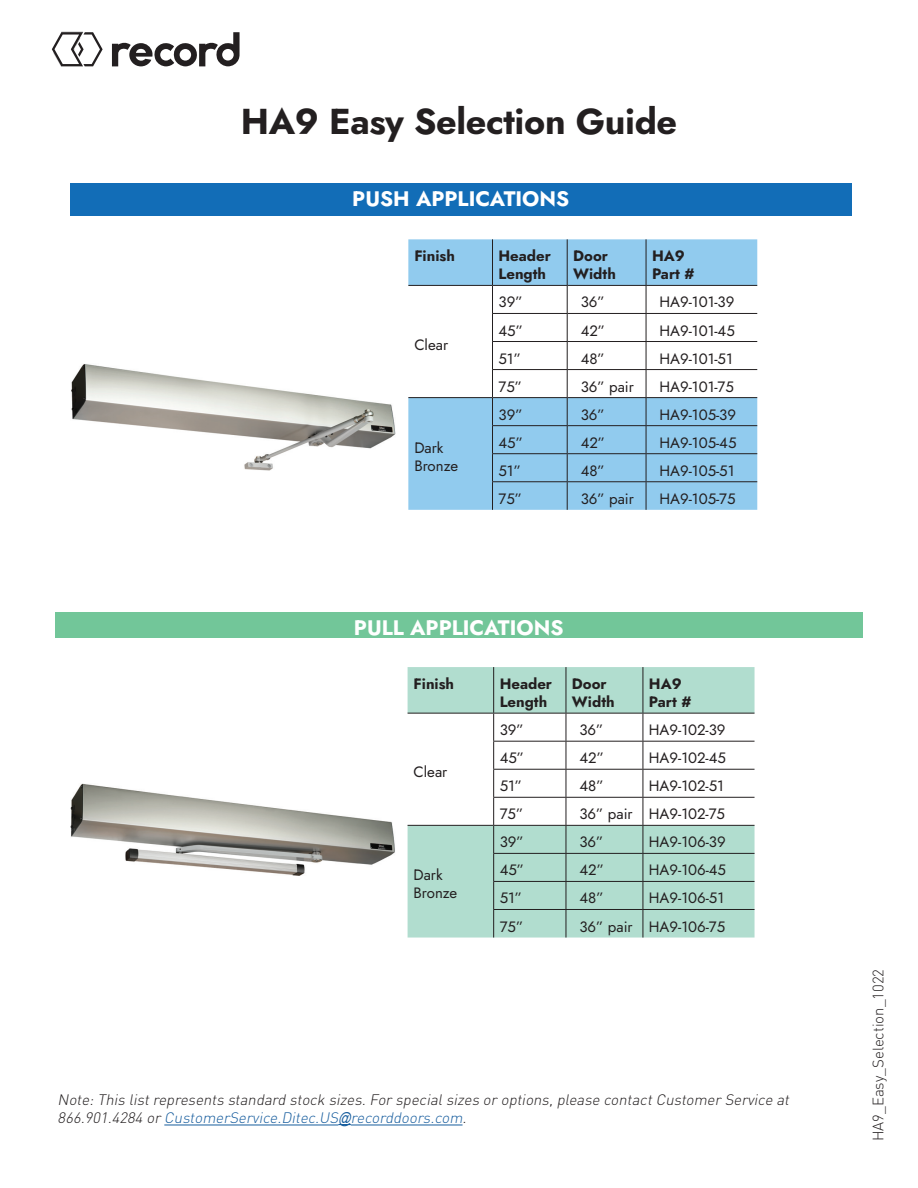
<style>
.page{position:relative;width:918px;height:1188px;background:#fff}
.page>*{position:absolute;margin:0;border:0;box-sizing:border-box;transform-origin:0 0}
.t1{font:700 36px "Jost";letter-spacing:-.01em;color:#231f20}
.t2{font:700 21px "Jost";color:#fff}
.t3{font:15px/18px "Jost";color:#231f20}
.t4{font:italic 300 15px/18px "DIN Pro";color:#231f20}
.t5{font:700 15px/18px "Jost";color:#231f20}
.t6{font:300 15px "DIN Pro";color:#231f20}
.s1{color:#175d9e}
.s2{font-family:"Arial Narrow";font-weight:400;color:#175d9e}
</style>
<div class="page">
<svg style="left:52px;top:32px;width:51px;height:34px"></svg>
<svg style="left:112px;top:32px;width:128px;height:34px"></svg>
<div style="left:70px;top:183px;width:781px;height:32px;background:#126db7"></div>
<svg style="left:408px;top:239px;width:349px;height:271px;fill:#91cbee"></svg>
<hr style="left:492px;top:239px;width:1px;height:46px;background:#231f20">
<hr style="left:567px;top:239px;width:1px;height:46px;background:#231f20">
<hr style="left:646px;top:239px;width:1px;height:46px;background:#231f20">
<hr style="left:408px;top:285px;width:85px;height:1px;background:#231f20">
<hr style="left:493px;top:285px;width:74px;height:1px;background:#231f20">
<hr style="left:567px;top:285px;width:79px;height:1px;background:#231f20">
<hr style="left:646px;top:285px;width:111px;height:1px;background:#231f20">
<hr style="left:492px;top:313px;width:75px;height:1px;background:#231f20">
<hr style="left:567px;top:313px;width:79px;height:1px;background:#231f20">
<hr style="left:646px;top:313px;width:111px;height:1px;background:#231f20">
<hr style="left:492px;top:341px;width:75px;height:1px;background:#231f20">
<hr style="left:567px;top:341px;width:79px;height:1px;background:#231f20">
<hr style="left:646px;top:341px;width:111px;height:1px;background:#231f20">
<hr style="left:492px;top:369px;width:75px;height:1px;background:#231f20">
<hr style="left:567px;top:369px;width:79px;height:1px;background:#231f20">
<hr style="left:646px;top:369px;width:111px;height:1px;background:#231f20">
<hr style="left:408px;top:397px;width:85px;height:1px;background:#231f20">
<hr style="left:493px;top:397px;width:74px;height:1px;background:#231f20">
<hr style="left:567px;top:397px;width:79px;height:1px;background:#231f20">
<hr style="left:646px;top:397px;width:111px;height:1px;background:#231f20">
<hr style="left:492px;top:425px;width:75px;height:1px;background:#231f20">
<hr style="left:567px;top:425px;width:79px;height:1px;background:#231f20">
<hr style="left:646px;top:425px;width:111px;height:1px;background:#231f20">
<hr style="left:492px;top:453px;width:75px;height:1px;background:#231f20">
<hr style="left:567px;top:453px;width:79px;height:1px;background:#231f20">
<hr style="left:646px;top:453px;width:111px;height:1px;background:#231f20">
<svg style="left:492px;top:286px;width:1px;height:224px"></svg>
<hr style="left:492px;top:481px;width:75px;height:1px;background:#231f20">
<svg style="left:567px;top:286px;width:1px;height:224px"></svg>
<hr style="left:567px;top:481px;width:79px;height:1px;background:#231f20">
<svg style="left:646px;top:286px;width:1px;height:224px"></svg>
<hr style="left:646px;top:481px;width:111px;height:1px;background:#231f20">
<div style="left:55px;top:612px;width:807px;height:26px;background:#72c699"></div>
<svg style="left:408px;top:667px;width:347px;height:271px;fill:#b1ddcf"></svg>
<hr style="left:493px;top:667px;width:1px;height:46px;background:#231f20">
<hr style="left:566px;top:667px;width:1px;height:46px;background:#231f20">
<hr style="left:643px;top:667px;width:1px;height:46px;background:#231f20">
<hr style="left:408px;top:713px;width:86px;height:1px;background:#231f20">
<hr style="left:494px;top:713px;width:72px;height:1px;background:#231f20">
<hr style="left:566px;top:713px;width:77px;height:1px;background:#231f20">
<hr style="left:643px;top:713px;width:112px;height:1px;background:#231f20">
<hr style="left:493px;top:741px;width:73px;height:1px;background:#231f20">
<hr style="left:566px;top:741px;width:77px;height:1px;background:#231f20">
<hr style="left:643px;top:741px;width:112px;height:1px;background:#231f20">
<hr style="left:493px;top:769px;width:73px;height:1px;background:#231f20">
<hr style="left:566px;top:769px;width:77px;height:1px;background:#231f20">
<hr style="left:643px;top:769px;width:112px;height:1px;background:#231f20">
<hr style="left:493px;top:797px;width:73px;height:1px;background:#231f20">
<hr style="left:566px;top:797px;width:77px;height:1px;background:#231f20">
<hr style="left:643px;top:797px;width:112px;height:1px;background:#231f20">
<hr style="left:408px;top:825px;width:86px;height:1px;background:#231f20">
<hr style="left:494px;top:825px;width:72px;height:1px;background:#231f20">
<hr style="left:566px;top:825px;width:77px;height:1px;background:#231f20">
<hr style="left:643px;top:825px;width:112px;height:1px;background:#231f20">
<hr style="left:493px;top:853px;width:73px;height:1px;background:#231f20">
<hr style="left:566px;top:853px;width:77px;height:1px;background:#231f20">
<hr style="left:643px;top:853px;width:112px;height:1px;background:#231f20">
<hr style="left:493px;top:881px;width:73px;height:1px;background:#231f20">
<hr style="left:566px;top:881px;width:77px;height:1px;background:#231f20">
<hr style="left:643px;top:881px;width:112px;height:1px;background:#231f20">
<svg style="left:493px;top:714px;width:1px;height:224px"></svg>
<hr style="left:493px;top:909px;width:73px;height:1px;background:#231f20">
<svg style="left:566px;top:714px;width:1px;height:224px"></svg>
<hr style="left:566px;top:909px;width:77px;height:1px;background:#231f20">
<svg style="left:643px;top:714px;width:1px;height:224px"></svg>
<hr style="left:643px;top:909px;width:112px;height:1px;background:#231f20">
<hr style="left:164px;top:1125px;width:174px;height:1px;background:#175d9e">
<svg style="left:338px;top:1124px;width:13px;height:1px"></svg>
<hr style="left:351px;top:1125px;width:112px;height:1px;background:#175d9e">
<img style="left:71px;top:364px;width:325px;height:107px">
<img style="left:70px;top:783px;width:325px;height:93px">
<p class="t1" style="left:241px;top:97px;width:438px">HA9 Easy Selection Guide</p>
<p class="t2" style="left:352px;top:184px;width:219px">PUSH APPLICATIONS</p>
<p class="t5" style="left:414px;top:247px;width:42px">Finish</p>
<p class="t5" style="left:499px;top:247px;width:54px">Header<br>Length</p>
<p class="t5" style="left:573px;top:247px;width:44px">Door<br>Width</p>
<p class="t5" style="left:652px;top:247px;width:44px">HA9<br>Part #</p>
<p class="t3" style="left:414px;top:335px;width:35px">Clear</p>
<p class="t3" style="left:414px;top:439px;width:45px">Dark<br>Bronze</p>
<p class="t3" style="left:499px;top:293px;width:25px">39”</p>
<p class="t3" style="left:581px;top:293px;width:25px">36”</p>
<p class="t3" style="left:660px;top:293px;width:76px">HA9-101-39</p>
<p class="t3" style="left:499px;top:321px;width:26px">45”</p>
<p class="t3" style="left:581px;top:321px;width:26px">42”</p>
<p class="t3" style="left:660px;top:321px;width:77px">HA9-101-45</p>
<p class="t3" style="left:499px;top:349px;width:24px">51”</p>
<p class="t3" style="left:581px;top:349px;width:26px">48”</p>
<p class="t3" style="left:660px;top:349px;width:75px">HA9-101-51</p>
<p class="t3" style="left:499px;top:378px;width:25px">75”</p>
<p class="t3" style="left:581px;top:378px;width:55px">36” pair</p>
<p class="t3" style="left:660px;top:378px;width:76px">HA9-101-75</p>
<p class="t3" style="left:499px;top:406px;width:25px">39”</p>
<p class="t3" style="left:581px;top:406px;width:25px">36”</p>
<p class="t3" style="left:660px;top:406px;width:78px">HA9-105-39</p>
<p class="t3" style="left:499px;top:434px;width:26px">45”</p>
<p class="t3" style="left:581px;top:434px;width:26px">42”</p>
<p class="t3" style="left:660px;top:434px;width:78px">HA9-105-45</p>
<p class="t3" style="left:499px;top:462px;width:24px">51”</p>
<p class="t3" style="left:581px;top:462px;width:26px">48”</p>
<p class="t3" style="left:660px;top:462px;width:76px">HA9-105-51</p>
<p class="t3" style="left:499px;top:490px;width:25px">75”</p>
<p class="t3" style="left:581px;top:490px;width:55px">36” pair</p>
<p class="t3" style="left:660px;top:490px;width:78px">HA9-105-75</p>
<p class="t2" style="left:354px;top:613px;width:211px">PULL APPLICATIONS</p>
<p class="t5" style="left:414px;top:675px;width:42px">Finish</p>
<p class="t5" style="left:500px;top:675px;width:54px">Header<br>Length</p>
<p class="t5" style="left:572px;top:675px;width:44px">Door<br>Width</p>
<p class="t5" style="left:649px;top:675px;width:44px">HA9<br>Part #</p>
<p class="t3" style="left:414px;top:763px;width:35px">Clear</p>
<p class="t3" style="left:414px;top:866px;width:45px">Dark<br>Bronze</p>
<p class="t3" style="left:500px;top:721px;width:25px">39”</p>
<p class="t3" style="left:579px;top:721px;width:25px">36”</p>
<p class="t3" style="left:649px;top:721px;width:78px">HA9-102-39</p>
<p class="t3" style="left:500px;top:749px;width:26px">45”</p>
<p class="t3" style="left:579px;top:749px;width:26px">42”</p>
<p class="t3" style="left:649px;top:749px;width:79px">HA9-102-45</p>
<p class="t3" style="left:500px;top:777px;width:24px">51”</p>
<p class="t3" style="left:579px;top:777px;width:26px">48”</p>
<p class="t3" style="left:649px;top:777px;width:77px">HA9-102-51</p>
<p class="t3" style="left:500px;top:805px;width:25px">75”</p>
<p class="t3" style="left:579px;top:805px;width:55px">36” pair</p>
<p class="t3" style="left:649px;top:805px;width:78px">HA9-102-75</p>
<p class="t3" style="left:500px;top:833px;width:25px">39”</p>
<p class="t3" style="left:579px;top:833px;width:25px">36”</p>
<p class="t3" style="left:649px;top:833px;width:78px">HA9-106-39</p>
<p class="t3" style="left:500px;top:861px;width:26px">45”</p>
<p class="t3" style="left:579px;top:861px;width:26px">42”</p>
<p class="t3" style="left:649px;top:861px;width:79px">HA9-106-45</p>
<p class="t3" style="left:500px;top:889px;width:24px">51”</p>
<p class="t3" style="left:579px;top:889px;width:26px">48”</p>
<p class="t3" style="left:649px;top:889px;width:77px">HA9-106-51</p>
<p class="t3" style="left:500px;top:917px;width:25px">75”</p>
<p class="t3" style="left:579px;top:917px;width:55px">36” pair</p>
<p class="t3" style="left:649px;top:917px;width:78px">HA9-106-75</p>
<p class="t4" style="left:58px;top:1090px;width:736px">Note:This listrepresents standard stock sizes.Forspecialsizes oroptions,please contactCustomerService at<br>866.901.4284 or<span class="s1">CustomerService.Ditec.US</span><span class="s2">@</span><span class="s1">recorddoors.com</span>.</p>
<p class="t6" style="left:868px;top:1141px;width:174px;rotate:-90deg">HA9_Easy_Selection_1022</p>
</div>
